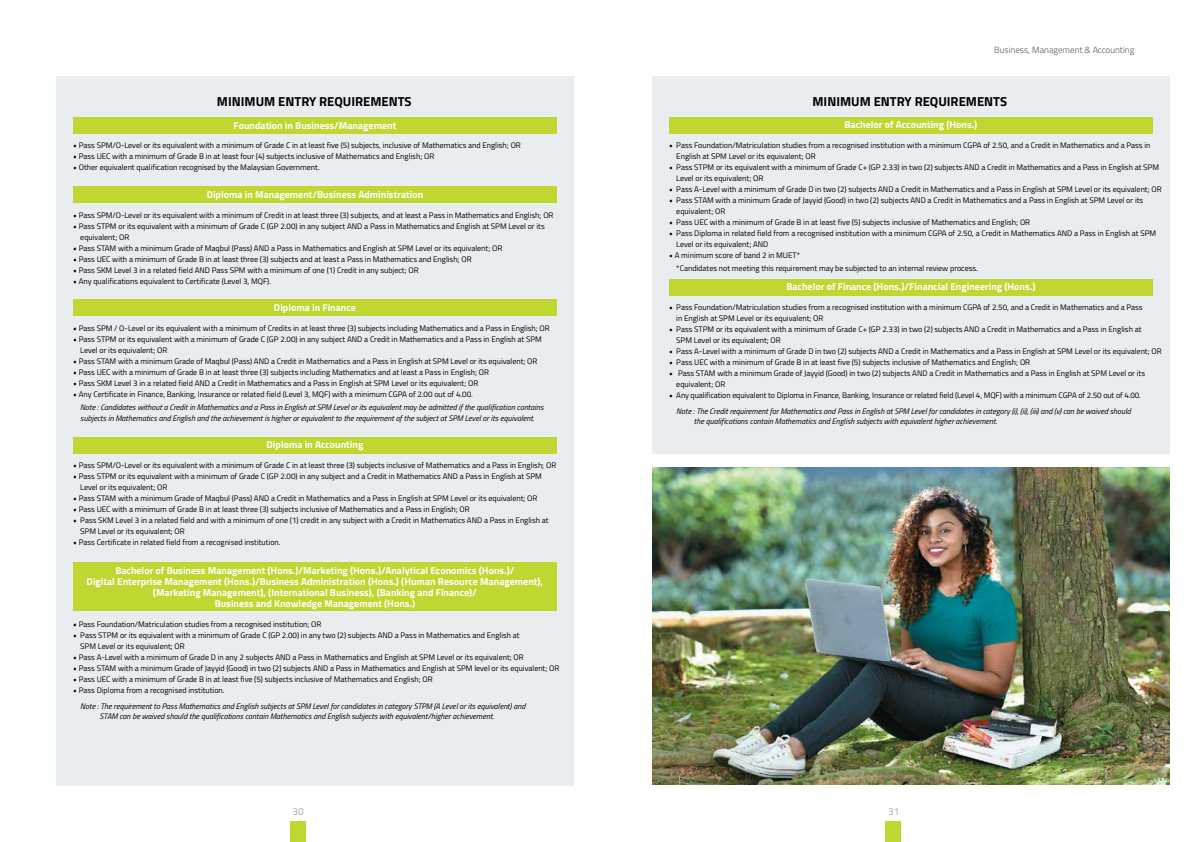
<style>
.page{position:relative;width:1191px;height:842px;background:#fff}
.page>*{position:absolute;margin:0;border:0;box-sizing:border-box;transform-origin:0 0}
.t1{font:700 13px "Titillium Web";color:#000}
.t2{font:700 10px/11px "Titillium Web";color:#fff;text-align:center}
.t3{font:10px "Titillium Web";color:#a7a9ac}
.t4{font:300 9px "Titillium Web";color:#58595b}
.t5{font:8px/11px "Titillium Web";color:#000}
.t6{font:italic 8px/10px "Titillium Web";color:#000}
</style>
<div class="page">
<div style="left:290px;top:821px;width:15px;height:21px;background:#bfd730"></div>
<div style="left:885px;top:821px;width:16px;height:21px;background:#bfd730"></div>
<div style="left:57px;top:76px;width:517px;height:709px;background:#e9edf0"></div>
<div style="left:652px;top:76px;width:517px;height:378px;background:#e9edf0"></div>
<div style="left:73px;top:117px;width:484px;height:17px;background:#bfd730"></div>
<div style="left:73px;top:186px;width:484px;height:17px;background:#bfd730"></div>
<div style="left:73px;top:299px;width:484px;height:17px;background:#bfd730"></div>
<div style="left:73px;top:437px;width:484px;height:17px;background:#bfd730"></div>
<div style="left:669px;top:117px;width:483px;height:16px;background:#bfd730"></div>
<div style="left:669px;top:279px;width:483px;height:16px;background:#bfd730"></div>
<div style="left:73px;top:563px;width:484px;height:48px;background:#bfd730"></div>
<img style="left:652px;top:468px;width:517px;height:317px">
<p class="t4" style="left:994px;top:43px;width:141px">Business, Management &amp; Accounting</p>
<h1 class="t1" style="left:217px;top:92px;width:196px">MINIMUM ENTRY REQUIREMENTS</h1>
<h1 class="t1" style="left:812px;top:92px;width:196px">MINIMUM ENTRY REQUIREMENTS</h1>
<p class="t2" style="left:233px;top:119px;width:164px">Foundation in Business/Management</p>
<p class="t5" style="left:73px;top:140px;width:449px">• Pass SPM/O-Level or its equivalent with a minimum of Grade C in at least five (5) subjects, inclusive of Mathematics and English; OR</p>
<p class="t5" style="left:73px;top:151px;width:362px">• Pass UEC with a minimum of Grade B in at least four (4) subjects inclusive of Mathematics and English; OR</p>
<p class="t5" style="left:73px;top:162px;width:248px">• Other equivalent qualification recognised by the Malaysian Government.</p>
<p class="t2" style="left:207px;top:188px;width:218px">Diploma in Management/Business Administration</p>
<p class="t5" style="left:73px;top:209px;width:482px">• Pass SPM/O-Level or its equivalent with a minimum of Credit in at least three (3) subjects, and at least a Pass in Mathematics and English; OR</p>
<p class="t5" style="left:80px;top:220px;width:466px;text-indent:-7px">• Pass STPM or its equivalent with a minimum of Grade C (GP 2.00) in any subject AND a Pass in Mathematics and English at SPM Level or its equivalent; OR</p>
<p class="t5" style="left:73px;top:242px;width:430px">• Pass STAM with a minimum Grade of Maqbul (Pass) AND a Pass in Mathematics and English at SPM Level or its equivalent; OR</p>
<p class="t5" style="left:73px;top:253px;width:400px">• Pass UEC with a minimum of Grade B in at least three (3) subjects and at least a Pass in Mathematics and English; OR</p>
<p class="t5" style="left:73px;top:264px;width:347px">• Pass SKM Level 3 in a related field AND Pass SPM with a minimum of one (1) Credit in any subject; OR</p>
<p class="t5" style="left:73px;top:275px;width:199px">• Any qualifications equivalent to Certificate (Level 3, MQF).</p>
<p class="t2" style="left:274px;top:301px;width:84px">Diploma in Finance</p>
<p class="t5" style="left:73px;top:322px;width:478px">• Pass SPM / O-Level or its equivalent with a minimum of Credits in at least three (3) subjects including Mathematics and a Pass in English; OR</p>
<p class="t5" style="left:80px;top:333px;width:463px;text-indent:-7px">• Pass STPM or its equivalent with a minimum of Grade C (GP 2.00) in any subject AND a Credit in Mathematics and a Pass in English at SPM<br>Level or its equivalent; OR</p>
<p class="t5" style="left:73px;top:355px;width:466px">• Pass STAM with a minimum Grade of Maqbul (Pass) AND a Credit in Mathematics and a Pass in English at SPM Level or its equivalent; OR</p>
<p class="t5" style="left:73px;top:366px;width:417px">• Pass UEC with a minimum of Grade B in at least three (3) subjects including Mathematics and at least a Pass in English; OR</p>
<p class="t5" style="left:73px;top:377px;width:406px">• Pass SKM Level 3 in a related field AND a Credit in Mathematics and a Pass in English at SPM Level or its equivalent; OR</p>
<p class="t5" style="left:73px;top:388px;width:401px">• Any Certificate in Finance, Banking, Insurance or related field (Level 3, MQF) with a minimum CGPA of 2.00 out of 4.00.</p>
<p class="t6" style="left:80px;top:401px;width:465px;line-height:11px">Note : Candidates without a Credit in Mathematics and a Pass in English at SPM Level or its equivalent may be admitted if the qualification contains subjects in Mathematics and English and the achievement is higher or equivalent to the requirement of the subject at SPM Level or its equivalent.</p>
<p class="t2" style="left:266px;top:439px;width:98px">Diploma in Accounting</p>
<p class="t5" style="left:73px;top:460px;width:484px">• Pass SPM/O-Level or its equivalent with a minimum of Grade C in at least three (3) subjects inclusive of Mathematics and a Pass in English; OR</p>
<p class="t5" style="left:80px;top:471px;width:463px;text-indent:-7px">• Pass STPM or its equivalent with a minimum of Grade C (GP 2.00) in any subject and a Credit in Mathematics AND a Pass in English at SPM<br>Level or its equivalent; OR</p>
<p class="t5" style="left:73px;top:493px;width:466px">• Pass STAM with a minimum Grade of Maqbul (Pass) AND a Credit in Mathematics and a Pass in English at SPM Level or its equivalent; OR</p>
<p class="t5" style="left:73px;top:504px;width:398px">• Pass UEC with a minimum of Grade B in at least three (3) subjects inclusive of Mathematics and a Pass in English; OR</p>
<p class="t5" style="left:80px;top:515px;width:470px;text-indent:-7px">• Pass SKM Level 3 in a related field and with a minimum of one (1) credit in any subject with a Credit in Mathematics AND a Pass in English at<br>SPM Level or its equivalent; OR</p>
<p class="t5" style="left:73px;top:537px;width:209px">• Pass Certificate in related field from a recognised institution.</p>
<p class="t2" style="left:844px;top:119px;width:134px">Bachelor of Accounting (Hons.)</p>
<p class="t5" style="left:676px;top:140px;width:475px;text-indent:-7px">• Pass Foundation/Matriculation studies from a recognised institution with a minimum CGPA of 2.50, and a Credit in Mathematics and a Pass in<br>English at SPM Level or its equivalent; OR</p>
<p class="t5" style="left:676px;top:162px;width:484px;text-indent:-7px">• Pass STPM or its equivalent with a minimum of Grade C+ (GP 2.33) in two (2) subjects AND a Credit in Mathematics and a Pass in English at SPM<br>Level or its equivalent; OR</p>
<p class="t5" style="left:669px;top:184px;width:494px">• Pass A-Level with a minimum of Grade D in two (2) subjects AND a Credit in Mathematics and a Pass in English at SPM Level or its equivalent; OR</p>
<p class="t5" style="left:676px;top:195px;width:468px;text-indent:-7px">• Pass STAM with a minimum Grade of Jayyid (Good) in two (2) subjects AND a Credit in Mathematics and a Pass in English at SPM Level or its equivalent; OR</p>
<p class="t5" style="left:669px;top:217px;width:362px">• Pass UEC with a minimum of Grade B in at least five (5) subjects inclusive of Mathematics and English; OR</p>
<p class="t5" style="left:676px;top:228px;width:481px;text-indent:-7px">• Pass Diploma in related field from a recognised institution with a minimum CGPA of 2.50, a Credit in Mathematics AND a Pass in English at SPM<br>Level or its equivalent; AND</p>
<p class="t5" style="left:676px;top:249px;width:303px;line-height:13px;text-indent:-7px">• A minimum score of band 2 in MUET*<br>*Candidates not meeting this requirement may be subjected to an internal review process.</p>
<p class="t2" style="left:786px;top:281px;width:250px">Bachelor of Finance (Hons.)/Financial Engineering (Hons.)</p>
<p class="t5" style="left:676px;top:302px;width:468px;text-indent:-7px">• Pass Foundation/Matriculation studies from a recognised institution with a minimum CGPA of 2.50, and a Credit in Mathematics and a Pass in English at SPM Level or its equivalent; OR</p>
<p class="t5" style="left:676px;top:324px;width:467px;text-indent:-7px">• Pass STPM or its equivalent with a minimum of Grade C+ (GP 2.33) in two (2) subjects AND a Credit in Mathematics and a Pass in English at<br>SPM Level or its equivalent; OR</p>
<p class="t5" style="left:669px;top:346px;width:494px">• Pass A-Level with a minimum of Grade D in two (2) subjects AND a Credit in Mathematics and a Pass in English at SPM Level or its equivalent; OR</p>
<p class="t5" style="left:669px;top:357px;width:362px">• Pass UEC with a minimum of Grade B in at least five (5) subjects inclusive of Mathematics and English; OR</p>
<p class="t5" style="left:676px;top:368px;width:470px;text-indent:-7px">• Pass STAM with a minimum Grade of Jayyid (Good) in two (2) subjects AND a Credit in Mathematics and a Pass in English at SPM Level or its equivalent; OR</p>
<p class="t5" style="left:669px;top:390px;width:473px">• Any qualification equivalent to Diploma in Finance, Banking, Insurance or related field (Level 4, MQF) with a minimum CGPA of 2.50 out of 4.00.</p>
<p class="t6" style="left:694px;top:406px;width:438px;text-indent:-18px">Note : The Credit requirement for Mathematics and Pass in English at SPM Level for candidates in category (i), (ii), (iii) and (v) can be waived should the qualifications contain Mathematics and English subjects with equivalent higher achievement.</p>
<p class="t2" style="left:87px;top:564px;width:458px">Bachelor of Business Management (Hons.)/Marketing (Hons.)/Analytical Economics (Hons.)/<br>Digital Enterprise Management (Hons.)/Business Administration (Hons.) (Human Resource Management), (Marketing Management), (International Business), (Banking and Finance)/<br>Business and Knowledge Management (Hons.)</p>
<p class="t5" style="left:73px;top:619px;width:250px">• Pass Foundation/Matriculation studies from a recognised institution; OR</p>
<p class="t5" style="left:80px;top:630px;width:441px;text-indent:-7px">• Pass STPM or its equivalent with a minimum of Grade C (GP 2.00) in any two (2) subjects AND a Pass in Mathematics and English at<br>SPM Level or its equivalent; OR</p>
<p class="t5" style="left:73px;top:652px;width:452px">• Pass A-Level with a minimum of Grade D in any 2 subjects AND a Pass in Mathematics and English at SPM Level or its equivalent; OR</p>
<p class="t5" style="left:73px;top:663px;width:488px">• Pass STAM with a minimum Grade of Jayyid (Good) in two (2) subjects AND a Pass in Mathematics and English at SPM level or its equivalent; OR</p>
<p class="t5" style="left:73px;top:674px;width:361px">• Pass UEC with a minimum of Grade B in at least five (5) subjects inclusive of Mathematics and English; OR</p>
<p class="t5" style="left:73px;top:685px;width:153px">• Pass Diploma from a recognised institution.</p>
<p class="t6" style="left:100px;top:701px;width:427px;text-indent:-19px">Note : The requirement to Pass Mathematics and English subjects at SPM Level for candidates in category STPM (A Level or its equivalent) and<br>STAM can be waived should the qualifications contain Mathematics and English subjects with equivalent/higher achievement.</p>
<p class="t3" style="left:292px;top:804px;width:13px">30</p>
<p class="t3" style="left:888px;top:804px;width:13px">31</p>
</div>
